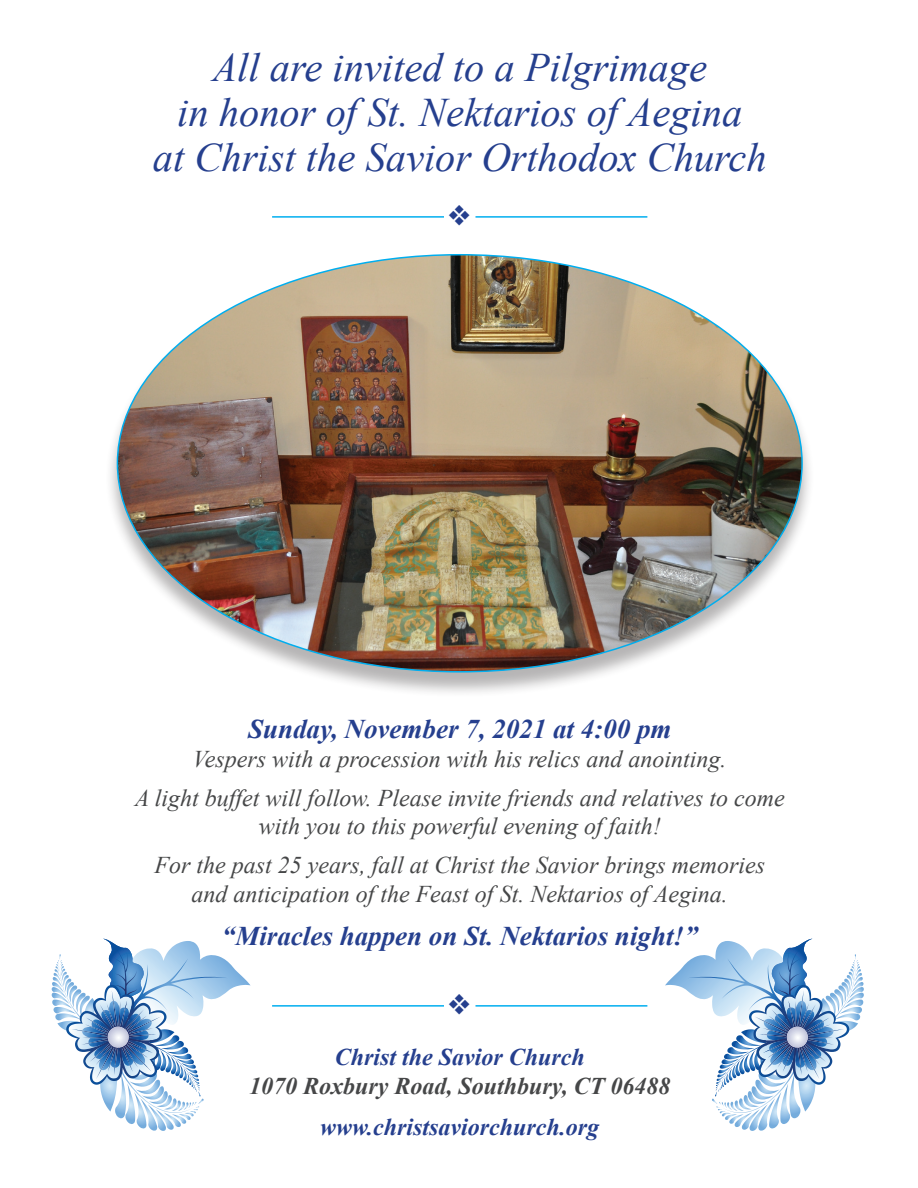
<style>
.page{position:relative;width:918px;height:1188px;background:#fff}
.page>*{position:absolute;margin:0;border:0;box-sizing:border-box;transform-origin:0 0}
.t1{font:italic 40.5px/45px "Times New Roman";color:#253f8e;text-align:center}
.t2{font:italic 700 27px "Times New Roman";color:#253f8e}
.t3{font:italic 24px/39px "Times New Roman";color:#464748;text-align:center}
.t4{font:italic 700 24px "Times New Roman";color:#253f8e}
.t5{font:italic 700 24px "Times New Roman";color:#464748}
</style>
<div class="page">
<hr style="left:272px;top:1005px;width:172px;height:2px;background:#00aeef">
<hr style="left:476px;top:1005px;width:171px;height:2px;background:#00aeef">
<hr style="left:272px;top:216px;width:172px;height:2px;background:#00aeef">
<hr style="left:476px;top:216px;width:171px;height:2px;background:#00aeef">
<div style="left:105px;top:256px;width:709px;height:442px;background:#231f20;opacity:.33"></div>
<img style="left:117px;top:255px;width:685px;height:417px">
<svg style="left:52px;top:939px;width:199px;height:192px"></svg>
<svg style="left:665px;top:939px;width:199px;height:192px"></svg>
<h1 class="t1" style="left:153px;top:44px;width:615px">All are invited to a Pilgrimage<br>in honor of St. Nektarios of Aegina<br>at Christ the Savior Orthodox Church</h1>
<p class="t2" style="left:248px;top:710px;width:425px">Sunday, November 7, 2021 at 4:00 pm</p>
<p class="t3" style="left:135px;top:739px;width:652px">Vespers with a procession with his relics and anointing.<br>A light buffet will follow. Please invite friends and relatives to come</p>
<p class="t3" style="left:154px;top:806px;width:612px">with you to this powerful evening of faith!<br>For the past 25 years, fall at Christ the Savior brings memories</p>
<p class="t3" style="left:192px;top:874px;width:538px">and anticipation of the Feast of St. Nektarios of Aegina.</p>
<p class="t2" style="left:222px;top:917px;width:477px">“Miracles happen on St. Nektarios night!”</p>
<p class="t4" style="left:335px;top:1040px;width:252px">Christ the Savior Church</p>
<p class="t5" style="left:249px;top:1069px;width:423px">1070 Roxbury Road, Southbury, CT 06488</p>
<p class="t4" style="left:320px;top:1111px;width:281px">www.christsaviorchurch.org</p>
</div>
